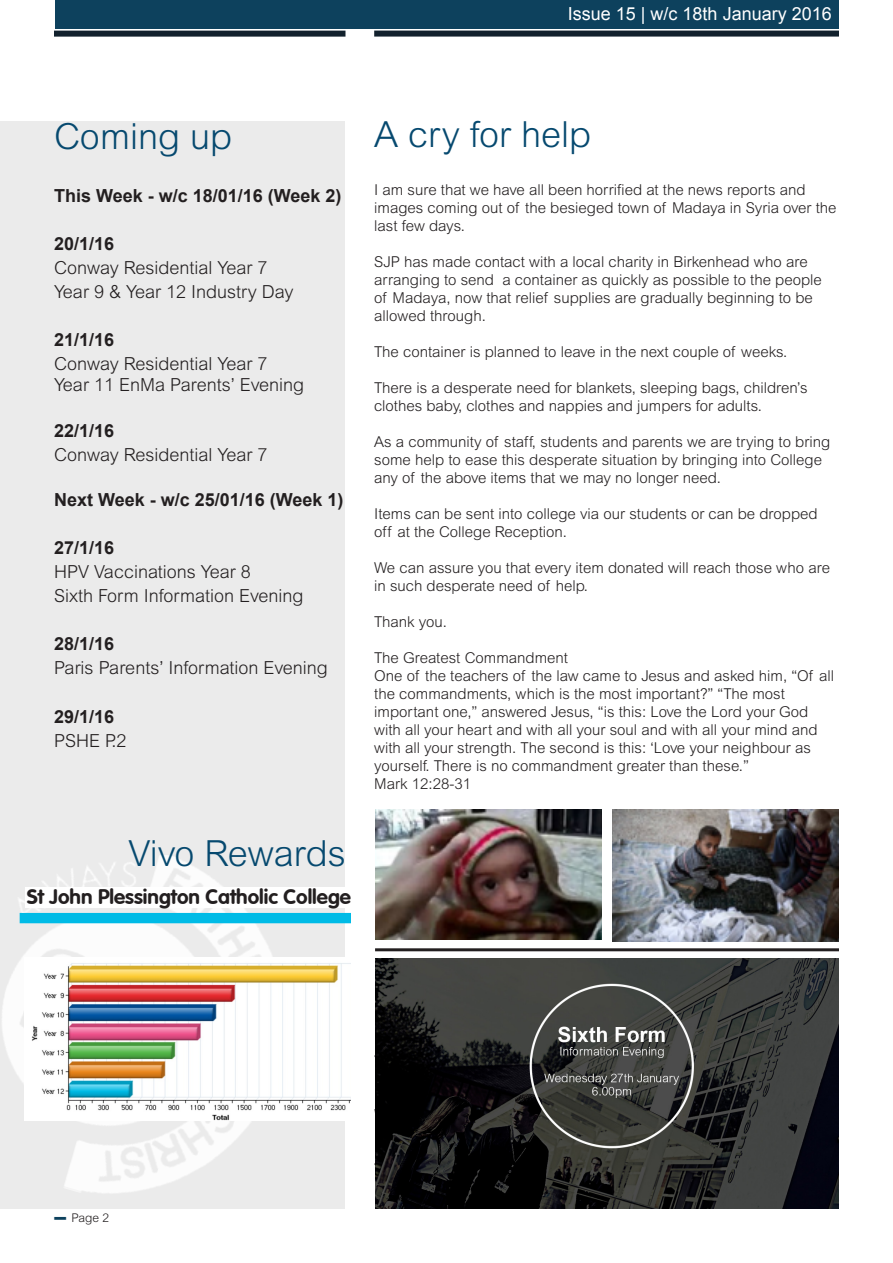
<style>
.page{position:relative;width:893px;height:1263px;background:#fff}
.page>*{position:absolute;margin:0;border:0;box-sizing:border-box;transform-origin:0 0}
.t1{font:300 45px "Arial MT Std";color:#0d415d}
.t2{font:300 36px "Arial MT Std";color:#06496f}
.t3{font:700 20.7px "VAG Rounded";color:#231f20}
.t4{font:300 18px "Arial MT Std";color:#231f20}
.t5{font:700 18px "Arial";color:#231f20}
.t6{font:18px "Arial";color:#fff}
.t7{font:300 15px/18px "Arial MT Std";color:#231f20}
.t8{font:300 12px "Arial MT Std";color:#231f20}
</style>
<div class="page">
<div style="left:0;top:121px;width:345px;height:1087px;background:#ebebeb"></div>
<div style="left:55px;top:0;width:784px;height:28px;background:#0d415d"></div>
<div style="left:54px;top:31px;width:291px;height:6px;background:#12212d"></div>
<div style="left:374px;top:31px;width:465px;height:6px;background:#12212d"></div>
<img style="left:0;top:855px;width:302px;height:354px">
<div style="left:25px;top:887px;width:326px;height:21px;background:#fff"></div>
<div style="left:25px;top:913px;width:326px;height:10px;background:#00bbe6"></div>
<img style="left:25px;top:957px;width:326px;height:163px">
<hr style="left:375px;top:948px;width:464px;height:3px;background:#231f20">
<img style="left:375px;top:809px;width:226px;height:131px">
<img style="left:612px;top:809px;width:227px;height:132px">
<img style="left:376px;top:958px;width:463px;height:250px">
<p class="t6" style="left:568px;top:2px;width:265px">Issue 15 | w/c 18th January 2016</p>
<p class="t2" style="left:54px;top:116px;width:180px">Coming up</p>
<p class="t5" style="left:54px;top:183px;width:289px">This Week - w/c 18/01/16 (Week 2)</p>
<p class="t5" style="left:54px;top:231px;width:62px">20/1/16</p>
<p class="t4" style="left:54px;top:257px;width:215px">Conway Residential Year 7</p>
<p class="t4" style="left:54px;top:281px;width:241px">Year 9 &amp; Year 12 Industry Day</p>
<p class="t5" style="left:54px;top:327px;width:62px">21/1/16</p>
<p class="t4" style="left:54px;top:353px;width:215px">Conway Residential Year 7</p>
<p class="t4" style="left:54px;top:375px;width:252px">Year 11 EnMa Parents’ Evening</p>
<p class="t5" style="left:54px;top:418px;width:62px">22/1/16</p>
<p class="t4" style="left:54px;top:444px;width:215px">Conway Residential Year 7</p>
<p class="t5" style="left:54px;top:488px;width:291px">Next Week - w/c 25/01/16 (Week 1)</p>
<p class="t5" style="left:54px;top:536px;width:62px">27/1/16</p>
<p class="t4" style="left:54px;top:562px;width:198px">HPV Vaccinations Year 8</p>
<p class="t4" style="left:54px;top:586px;width:251px">Sixth Form Information Evening</p>
<p class="t5" style="left:54px;top:632px;width:62px">28/1/16</p>
<p class="t4" style="left:54px;top:658px;width:275px">Paris Parents’ Information Evening</p>
<p class="t5" style="left:54px;top:704px;width:62px">29/1/16</p>
<p class="t4" style="left:54px;top:730px;width:74px">PSHE P.2</p>
<p class="t2" style="left:129px;top:833px;width:219px">Vivo Rewards</p>
<p class="t3" style="left:27px;top:884px;width:326px">St John Plessington Catholic College</p>
<p class="t2" style="left:374px;top:114px;width:218px">A cry for help</p>
<p class="t7" style="left:374px;top:181px;width:464px">I am sure that we have all been horrified at the news reports and images coming out of the besieged town of Madaya in Syria over the last few days.</p>
<p class="t7" style="left:374px;top:253px;width:449px">SJP has made contact with a local charity in Birkenhead who are arranging to send a container as quickly as possible to the people of Madaya, now that relief supplies are gradually beginning to be allowed through.</p>
<p class="t7" style="left:374px;top:343px;width:415px">The container is planned to leave in the next couple of weeks.</p>
<p class="t7" style="left:374px;top:379px;width:435px">There is a desperate need for blankets, sleeping bags, children’s clothes baby, clothes and nappies and jumpers for adults.</p>
<p class="t7" style="left:374px;top:433px;width:458px">As a community of staff, students and parents we are trying to bring some help to ease this desperate situation by bringing into College any of the above items that we may no longer need.</p>
<p class="t7" style="left:374px;top:505px;width:445px">Items can be sent into college via our students or can be dropped off at the College Reception.</p>
<p class="t7" style="left:374px;top:559px;width:457px">We can assure you that every item donated will reach those who are in such desperate need of help.</p>
<p class="t7" style="left:374px;top:613px;width:74px">Thank you.</p>
<p class="t7" style="left:374px;top:649px;width:195px">The Greatest Commandment</p>
<p class="t7" style="left:374px;top:667px;width:461px">One of the teachers of the law came to Jesus and asked him, “Of all the commandments, which is the most important?” “The most</p>
<p class="t7" style="left:374px;top:703px;width:445px">important one,” answered Jesus, “is this: Love the Lord your God with all your heart and with all your soul and with all your mind and with all your strength. The second is this: ‘Love your neighbour as yourself. There is no commandment greater than these.”</p>
<p class="t7" style="left:374px;top:775px;width:98px">Mark 12:28-31</p>
<p class="t1" style="left:53px;top:1189px;width:16px">-</p>
<p class="t8" style="left:71px;top:1211px;width:39px">Page 2</p>
</div>
